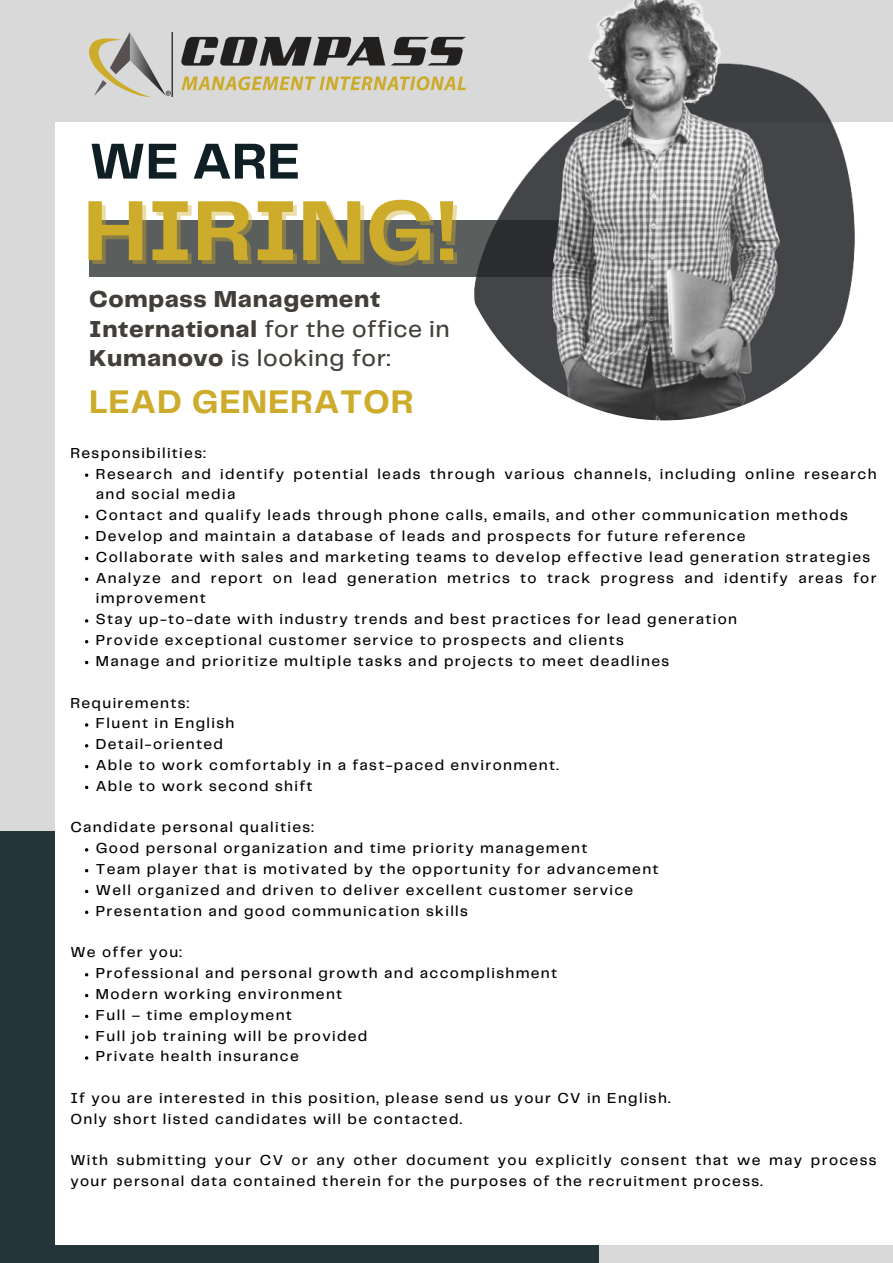
<style>
.page{position:relative;width:893px;height:1263px;background:#d9d9d9}
.page>*{position:absolute;margin:0;border:0;box-sizing:border-box;transform-origin:0 0}
.t1{font:700 88.5px "Telegraf";color:#cdac2c}
.t2{font:700 52.35px "Telegraf";color:#101f24}
.t3{font:700 33.97px "Telegraf";letter-spacing:.02em;color:#cdac2c}
.t4{font:800 24px/29.2px "Telegraf";letter-spacing:.025em;color:#423e3a}
.t5{font:500 15px/20.9px "Telegraf";letter-spacing:.09em;color:#000}
.s1{font-weight:500}
</style>
<div class="page">
<div style="left:0;top:831px;width:599px;height:432px;background:#253439"></div>
<div style="left:55px;top:122px;width:838px;height:1122px;background:#fff"></div>
<div style="left:89px;top:220px;width:492px;height:56px;background:#5a5e5c"></div>
<img style="left:453px;top:0;width:402px;height:420px">
<img style="left:89px;top:33px;width:376px;height:63px">
<svg style="left:85px;top:473px;width:3px;height:4px"></svg>
<svg style="left:85px;top:577px;width:3px;height:4px"></svg>
<svg style="left:85px;top:723px;width:3px;height:4px"></svg>
<svg style="left:85px;top:910px;width:3px;height:4px"></svg>
<svg style="left:85px;top:1035px;width:3px;height:4px"></svg>
<svg style="left:85px;top:1056px;width:3px;height:4px"></svg>
<p class="t2" style="left:89px;top:139px;width:212px">WE ARE</p>
<p class="t1" style="left:83px;top:193px;width:376px">HIRING!</p>
<p class="t4" style="left:89px;top:286px;width:362px">Compass Management<br>International <span class="s1">for the office in<br></span>Kumanovo <span class="s1">is looking for:</span></p>
<h5 class="t3" style="left:89px;top:387px;width:326px">LEAD GENERATOR</h5>
<p class="t5" style="left:70px;top:443px;width:137px">Responsibilities:</p>
<h2 class="t5" style="left:96px;top:464px;width:782px">Research and identify potential leads through various channels, including online research and social media</h2>
<h1 class="t5" style="left:96px;top:505px;width:753px">Contact and qualify leads through phone calls, emails, and other communication methods</h1>
<h4 class="t5" style="left:96px;top:526px;width:651px">Develop and maintain a database of leads and prospects for future reference</h4>
<h3 class="t5" style="left:96px;top:547px;width:776px">Collaborate with sales and marketing teams to develop effective lead generation strategies</h3>
<h5 class="t5" style="left:96px;top:568px;width:782px">Analyze and report on lead generation metrics to track progress and identify areas for improvement</h5>
<p class="t5" style="left:96px;top:610px;width:643px">Stay up-to-date with industry trends and best practices for lead generation</p>
<p class="t5" style="left:96px;top:630px;width:529px">Provide exceptional customer service to prospects and clients</p>
<p class="t5" style="left:96px;top:651px;width:575px">Manage and prioritize multiple tasks and projects to meet deadlines</p>
<p class="t5" style="left:70px;top:693px;width:120px">Requirements:</p>
<p class="t5" style="left:96px;top:714px;width:140px">Fluent in English</p>
<p class="t5" style="left:96px;top:734px;width:129px">Detail-oriented</p>
<p class="t5" style="left:96px;top:755px;width:464px">Able to work comfortably in a fast-paced environment.</p>
<p class="t5" style="left:96px;top:776px;width:218px">Able to work second shift</p>
<h5 class="t5" style="left:70px;top:818px;width:245px">Candidate personal qualities:</h5>
<p class="t5" style="left:96px;top:838px;width:493px">Good personal organization and time priority management</p>
<p class="t5" style="left:96px;top:859px;width:564px">Team player that is motivated by the opportunity for advancement</p>
<p class="t5" style="left:96px;top:880px;width:539px">Well organized and driven to deliver excellent customer service</p>
<p class="t5" style="left:96px;top:901px;width:374px">Presentation and good communication skills</p>
<h5 class="t5" style="left:70px;top:943px;width:113px">We offer you:</h5>
<p class="t5" style="left:96px;top:963px;width:463px">Professional and personal growth and accomplishment</p>
<p class="t5" style="left:96px;top:984px;width:248px">Modern working environment</p>
<p class="t5" style="left:96px;top:1005px;width:197px">Full – time employment</p>
<p class="t5" style="left:96px;top:1026px;width:273px">Full job training will be provided</p>
<h5 class="t5" style="left:96px;top:1047px;width:204px">Private health insurance</h5>
<p class="t5" style="left:70px;top:1088px;width:601px">If you are interested in this position, please send us your CV in English.<br>Only short listed candidates will be contacted.</p>
<p class="t5" style="left:70px;top:1151px;width:807px">With submitting your CV or any other document you explicitly consent that we may process your personal data contained therein for the purposes of the recruitment process.</p>
</div>
